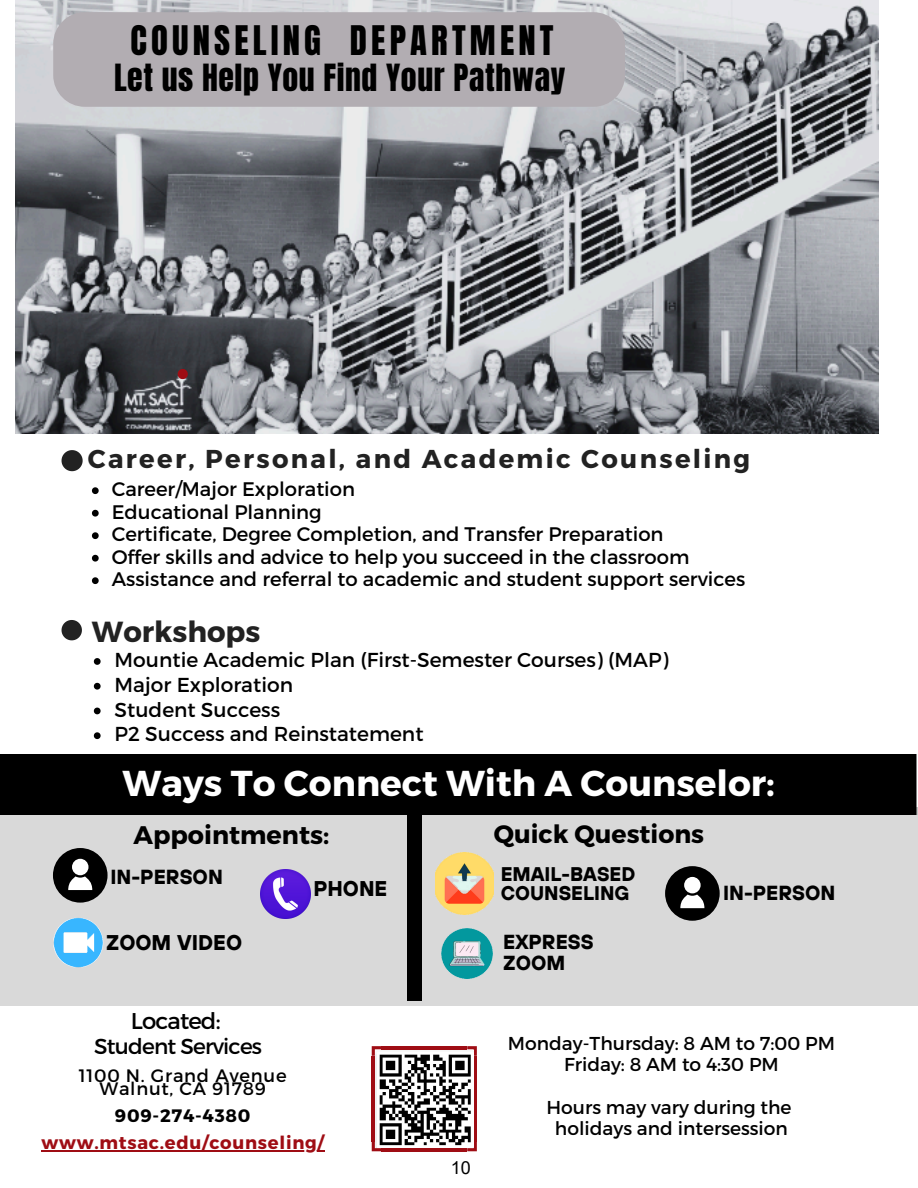
<style>
.page{position:relative;width:918px;height:1188px;background:#fff}
.page>*{position:absolute;margin:0;border:0;box-sizing:border-box;transform-origin:0 0}
.t1{font:700 36px "Montserrat";color:#fff}
.t2{font:34.65px "Anton";letter-spacing:.12em;color:#000}
.t3{font:31.8px "Anton";letter-spacing:.02em;color:#000}
.t4{font:700 29.1px "Montserrat";color:#222}
.t5{font:700 25.8px "Montserrat";letter-spacing:.09em;color:#222}
.t6{font:700 25.5px "Montserrat";color:#000}
.t7{font:700 25.2px "Montserrat";color:#000}
.t8{font:22.8px "Montserrat";letter-spacing:-.035em;color:#000}
.t9{font:21.6px "Montserrat";letter-spacing:-.035em;color:#000}
.t10{font:700 21.3px "TT Hoves";color:#000}
.t11{font:700 20.25px/21.5px "TT Hoves";color:#000}
.t12{font:20.1px/24.8px "Montserrat";color:#000}
.t13{font:19.65px/22.5px "Montserrat";color:#000}
.t14{font:700 19.65px/19px "TT Hoves";color:#000}
.t15{font:18.6px/21.5px "Montserrat";color:#000;text-align:center}
.t16{font:700 18px/27px "Montserrat";letter-spacing:.04em;color:#9f0d14;text-align:center}
.t17{font:18px/13.5px "Montserrat";letter-spacing:.04em;color:#000;text-align:center}
.t18{font:18px "Arial";color:#000}
.s1{color:#000}
</style>
<div class="page">
<img style="left:16px;top:0;width:863px;height:433px">
<svg style="left:178px;top:369px;width:10px;height:10px"></svg>
<div style="left:53px;top:12px;width:572px;height:95px;background:#b2adb2;border-radius:32px"></div>
<svg style="left:62px;top:450px;width:21px;height:21px"></svg>
<svg style="left:92px;top:487px;width:7px;height:7px"></svg>
<svg style="left:92px;top:510px;width:7px;height:7px"></svg>
<svg style="left:92px;top:532px;width:7px;height:7px"></svg>
<svg style="left:92px;top:555px;width:7px;height:7px"></svg>
<svg style="left:92px;top:577px;width:7px;height:7px"></svg>
<svg style="left:62px;top:620px;width:20px;height:20px"></svg>
<svg style="left:94px;top:658px;width:7px;height:7px"></svg>
<svg style="left:94px;top:683px;width:7px;height:7px"></svg>
<svg style="left:94px;top:708px;width:7px;height:6px"></svg>
<svg style="left:94px;top:732px;width:7px;height:7px"></svg>
<div style="left:0;top:754px;width:916px;height:53px;background:#000"></div>
<div style="left:0;top:807px;width:918px;height:8px;background:#000"></div>
<div style="left:0;top:815px;width:918px;height:190px;background:#d9d9d9"></div>
<img style="left:261px;top:869px;width:49px;height:50px">
<img style="left:53px;top:917px;width:50px;height:51px">
<img style="left:441px;top:928px;width:51px;height:51px">
<img style="left:436px;top:853px;width:57px;height:62px">
<hr style="left:474px;top:1056px;width:3px;height:86px;background:#9f0d14">
<hr style="left:372px;top:1056px;width:3px;height:86px;background:#9f0d14">
<hr style="left:381px;top:1046px;width:86px;height:3px;background:#9f0d14">
<hr style="left:381px;top:1148px;width:86px;height:3px;background:#9f0d14">
<svg style="left:665px;top:866px;width:55px;height:55px"></svg>
<svg style="left:53px;top:848px;width:55px;height:55px"></svg>
<div style="left:407px;top:810px;width:15px;height:190px;background:#000"></div>
<hr style="left:42px;top:1150px;width:283px;height:1px;background:#9f0d14">
<svg style="left:467px;top:1046px;width:10px;height:10px"></svg>
<svg style="left:372px;top:1046px;width:9px;height:10px"></svg>
<svg style="left:467px;top:1142px;width:10px;height:9px"></svg>
<svg style="left:372px;top:1142px;width:9px;height:9px"></svg>
<img style="left:376px;top:1051px;width:98px;height:96px">
<p class="t2" style="left:130px;top:15px;width:425px">COUNSELING DEPARTMENT</p>
<p class="t3" style="left:114px;top:54px;width:453px">Let us Help You Find Your Pathway</p>
<p class="t5" style="left:88px;top:442px;width:664px">Career, Personal, and Academic Counseling</p>
<p class="t13" style="left:112px;top:477px;width:635px">Career/Major Exploration<br>Educational Planning<br>Certificate, Degree Completion, and Transfer Preparation<br>Offer skills and advice to help you succeed in the classroom Assistance and referral to academic and student support services</p>
<p class="t4" style="left:92px;top:613px;width:170px">Workshops</p>
<p class="t12" style="left:115px;top:647px;width:555px">Mountie Academic Plan (First-Semester Courses) (MAP)<br>Major Exploration<br>Student Success<br>P2 Success and Reinstatement</p>
<h2 class="t1" style="left:123px;top:760px;width:654px">Ways To Connect With A Counselor:</h2>
<h3 class="t6" style="left:134px;top:818px;width:197px">Appointments:</h3>
<h3 class="t7" style="left:494px;top:818px;width:212px">Quick Questions</h3>
<p class="t11" style="left:111px;top:866px;width:114px">IN-PERSON</p>
<p class="t10" style="left:106px;top:929px;width:137px">ZOOM VIDEO</p>
<p class="t10" style="left:313px;top:875px;width:76px">PHONE</p>
<p class="t14" style="left:501px;top:864px;width:136px">EMAIL-BASED<br>COUNSELING</p>
<p class="t11" style="left:503px;top:930px;width:92px">EXPRESS<br>ZOOM</p>
<p class="t11" style="left:723px;top:882px;width:114px">IN-PERSON</p>
<p class="t8" style="left:131px;top:1006px;width:91px">Located:</p>
<p class="t9" style="left:94px;top:1032px;width:169px">Student Services</p>
<p class="t17" style="left:79px;top:1067px;width:209px">1100 N. Grand Avenue<br>Walnut, CA 91789</p>
<p class="t16" style="left:42px;top:1101px;width:284px"><span class="s1">909-274-4380 </span>www.mtsac.edu/counseling/</p>
<p class="t18" style="left:451px;top:1155px;width:22px">10</p>
<p class="t15" style="left:508px;top:1032px;width:328px">Monday-Thursday: 8 AM to 7:00 PM<br>Friday: 8 AM to 4:30 PM</p>
<p class="t15" style="left:546px;top:1096px;width:247px">Hours may vary during the holidays and intersession</p>
</div>
